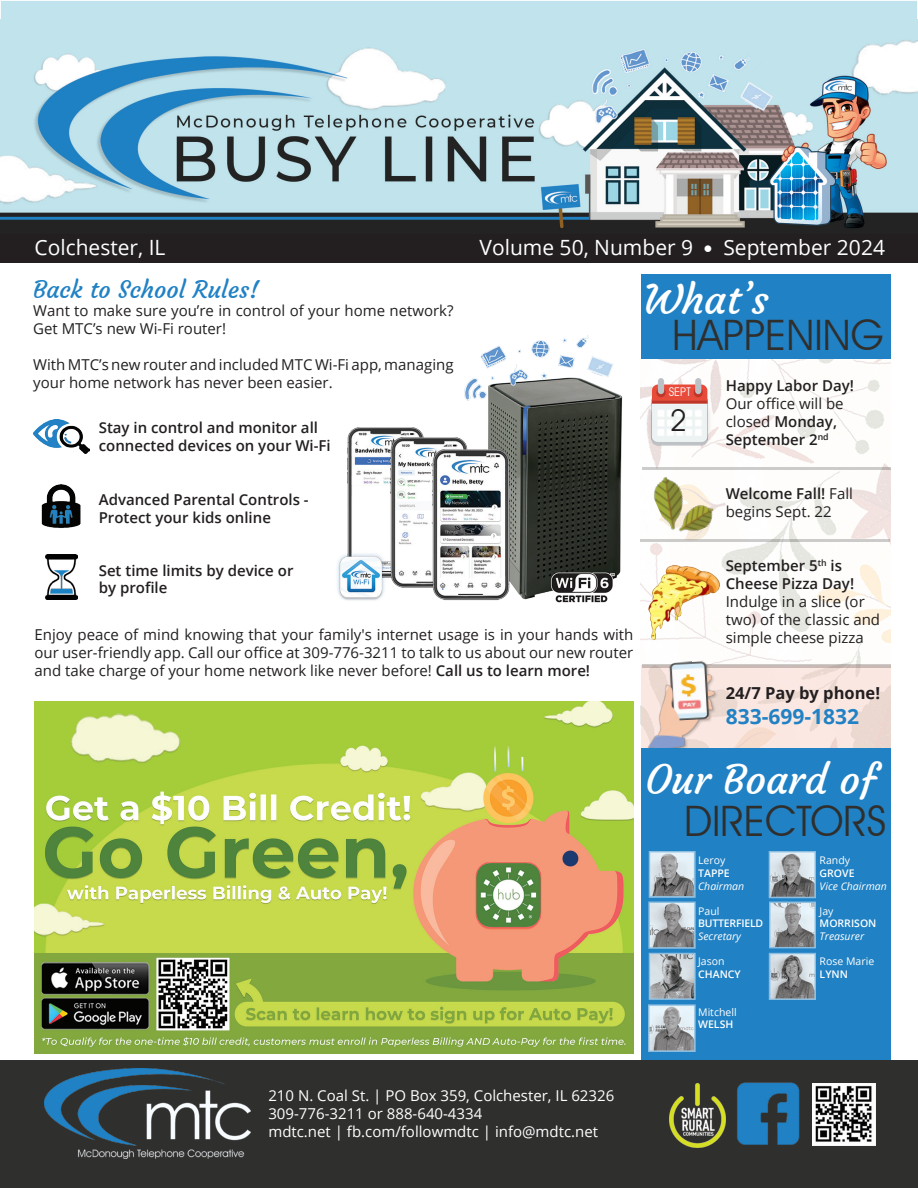
<style>
.page{position:relative;width:918px;height:1188px;background:#fff}
.page>*{position:absolute;margin:0;border:0;box-sizing:border-box;transform-origin:0 0}
.t1{font:42px "Avant Garde IT Cby BT";color:#2f2f2e}
.t2{font:40.5px "Courgette";color:#fff}
.t3{font:30px "Avant Garde IT Cby BT";color:#231f20}
.t4{font:24px "Courgette";color:#2081c4}
.t5{font:21px "Open Sans";color:#fff}
.t6{font:700 21px "Open Sans";color:#2081c4}
.t7{font:700 16.5px "Open Sans";color:#231f20}
.t8{font:15px/18px "Open Sans";color:#231f20}
.t9{font:600 15px/18px "Open Sans";color:#231f20}
.t10{font:15px "Open Sans";color:#fff}
.t11{font:12px "Avant Garde IT Cby BT";color:#fff}
.t12{font:10.5px/12.6px "Open Sans";color:#fff}
.t13{font:italic 10.5px "Open Sans";color:#fff}
.t14{font:600 10.5px "Open Sans";color:#fff}
.t15{font:600 10.5px "Open Sans";letter-spacing:-.02em;color:#fff}
.t16{font:9px "Monotype Sorts";color:#fff}
.s1{font-weight:600}
</style>
<div class="page">
<div style="left:0;top:0;width:918px;height:46px;background:#c0e3ed"></div>
<div style="left:0;top:0;width:918px;height:47px;border:1px solid #fff"></div>
<img style="left:0;top:20px;width:918px;height:214px">
<div style="left:0;top:234px;width:918px;height:29px;background:#231f20"></div>
<img style="left:337px;top:335px;width:286px;height:267px">
<img style="left:34px;top:701px;width:599px;height:352px">
<img style="left:46px;top:555px;width:31px;height:44px">
<img style="left:33px;top:419px;width:57px;height:35px">
<img style="left:41px;top:484px;width:40px;height:44px">
<img style="left:641px;top:358px;width:250px;height:307px">
<div style="left:641px;top:274px;width:250px;height:84px;background:#2081c4"></div>
<img style="left:646px;top:379px;width:67px;height:68px">
<svg style="left:641px;top:665px;width:250px;height:83px;background:#f6e2dc"></svg>
<img style="left:642px;top:468px;width:249px;height:2px">
<img style="left:722px;top:665px;width:169px;height:2px">
<img style="left:642px;top:660px;width:80px;height:88px">
<img style="left:641px;top:539px;width:248px;height:2px">
<img style="left:648px;top:565px;width:72px;height:75px">
<img style="left:648px;top:465px;width:70px;height:77px">
<div style="left:641px;top:748px;width:250px;height:316px;background:#2081c4"></div>
<img style="left:648px;top:851px;width:168px;height:201px">
<div style="left:1px;top:1061px;width:917px;height:127px;background:#2f2f2e"></div>
<img style="left:45px;top:1068px;width:205px;height:90px">
<img style="left:737px;top:1082px;width:63px;height:63px">
<img style="left:812px;top:1084px;width:63px;height:62px">
<img style="left:669px;top:1084px;width:57px;height:63px">
<p class="t5" style="left:34px;top:233px;width:133px">Colchester, IL</p>
<p class="t5" style="left:480px;top:233px;width:215px">Volume 50, Number 9</p>
<p class="t16" style="left:704px;top:245px;width:9px">l</p>
<p class="t5" style="left:723px;top:233px;width:163px">September 2024</p>
<p class="t4" style="left:33px;top:274px;width:228px">Back to School Rules!</p>
<p class="t8" style="left:33px;top:301px;width:422px">Want to make sure you’re in control of your home network?<br>Get MTC’s new Wi-Fi router!</p>
<p class="t8" style="left:33px;top:355px;width:422px">With MTC’s new router and included MTC Wi-Fi app, managing your home network has never been easier.</p>
<p class="t9" style="left:99px;top:418px;width:234px">Stay in control and monitor all connected devices on your Wi-Fi</p>
<p class="t9" style="left:99px;top:490px;width:211px">Advanced Parental Controls -<br>Protect your kids online</p>
<p class="t9" style="left:99px;top:561px;width:196px">Set time limits by device or</p>
<p class="t9" style="left:99px;top:579px;width:70px">by profile</p>
<p class="t8" style="left:34px;top:625px;width:600px;text-align:justify">Enjoy peace of mind knowing that your family's internet usage is in your hands with our user-friendly app. Call our office at 309-776-3211 to talk to us about our new router and take charge of your home network like never before! <span class="s1">Call us to learn more!</span></p>
<p class="t2" style="left:644px;top:274px;width:127px">What’s</p>
<p class="t1" style="left:672px;top:309px;width:213px">HAPPENING</p>
<p class="t11" style="left:669px;top:385px;width:24px">SEPT</p>
<p class="t3" style="left:670px;top:402px;width:18px">2</p>
<p class="t9" style="left:726px;top:376px;width:130px">Happy Labor Day!</p>
<p class="t8" style="left:726px;top:394px;width:119px">Our office will be closed <span class="s1">Monday,<br>September 2</span><sup>nd</sup></p>
<p class="t8" style="left:726px;top:484px;width:129px"><span class="s1">Welcome Fall!</span> Fall begins Sept. 22</p>
<p class="t8" style="left:726px;top:556px;width:156px"><span class="s1">September 5</span><sup>th</sup> <span class="s1">is<br>Cheese Pizza Day!<br></span>Indulge in a slice (or two) of the classic and simple cheese pizza</p>
<p class="t7" style="left:726px;top:681px;width:156px">24/7 Pay by phone!</p>
<p class="t6" style="left:726px;top:701px;width:135px">833-699-1832</p>
<p class="t2" style="left:645px;top:754px;width:233px">Our Board of</p>
<p class="t1" style="left:684px;top:796px;width:204px">DIRECTORS</p>
<p class="t12" style="left:698px;top:854px;width:29px">Leroy</p>
<p class="t14" style="left:698px;top:866px;width:33px">TAPPE</p>
<p class="t13" style="left:698px;top:879px;width:48px">Chairman</p>
<p class="t12" style="left:698px;top:904px;width:23px">Paul</p>
<p class="t15" style="left:698px;top:916px;width:67px">BUTTERFIELD</p>
<p class="t13" style="left:698px;top:929px;width:44px">Secretary</p>
<p class="t12" style="left:698px;top:955px;width:28px">Jason</p>
<p class="t14" style="left:698px;top:967px;width:44px">CHANCY</p>
<p class="t12" style="left:698px;top:1005px;width:40px">Mitchell<br><span class="s1">WELSH</span></p>
<p class="t12" style="left:820px;top:854px;width:32px">Randy</p>
<p class="t14" style="left:820px;top:866px;width:36px">GROVE</p>
<p class="t13" style="left:820px;top:879px;width:69px">Vice Chairman</p>
<p class="t12" style="left:820px;top:904px;width:15px">Jay</p>
<p class="t14" style="left:820px;top:916px;width:58px">MORRISON</p>
<p class="t13" style="left:820px;top:929px;width:46px">Treasurer</p>
<p class="t12" style="left:820px;top:955px;width:56px">Rose Marie</p>
<p class="t14" style="left:820px;top:967px;width:30px">LYNN</p>
<p class="t10" style="left:268px;top:1085px;width:347px">210 N. Coal St. | PO Box 359, Colchester, IL 62326</p>
<p class="t10" style="left:268px;top:1103px;width:215px">309-776-3211 or 888-640-4334</p>
<p class="t10" style="left:268px;top:1121px;width:331px">mdtc.net | fb.com/followmdtc | info@mdtc.net</p>
</div>
